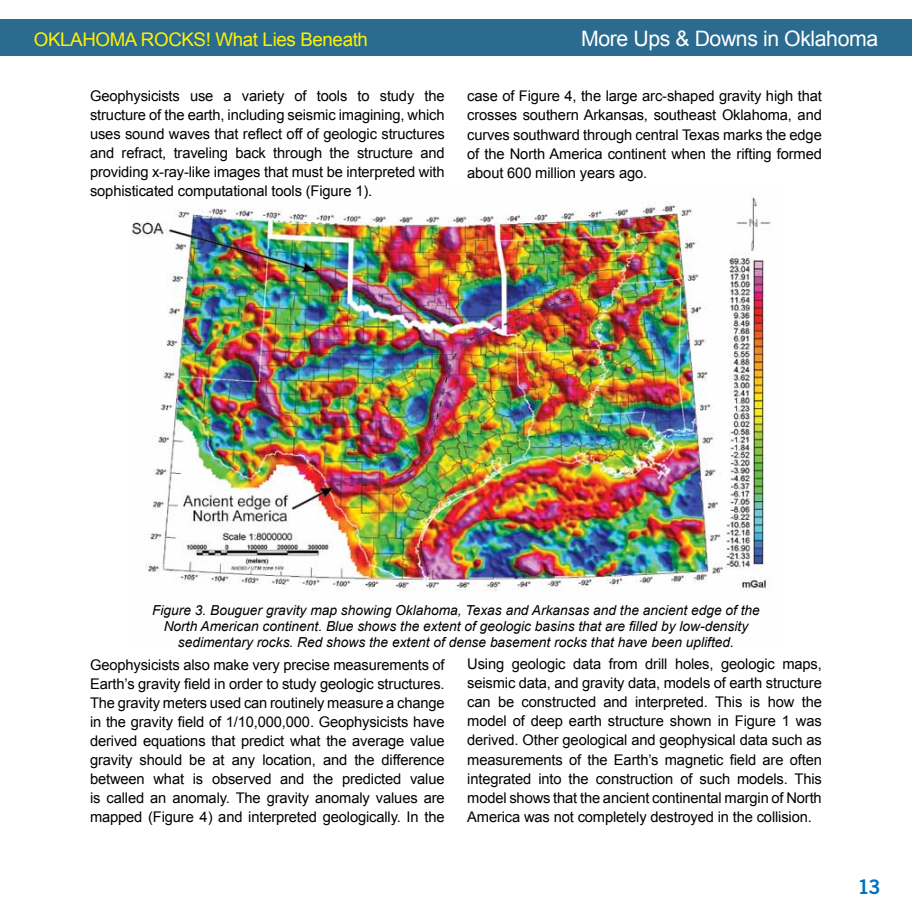
<style>
.page{position:relative;width:912px;height:912px;background:#fff}
.page>*{position:absolute;margin:0;border:0;box-sizing:border-box;transform-origin:0 0}
.t1{font:21.25px "Arial";letter-spacing:-.02em;color:#fff}
.t2{font:20px "Trade Gothic Bold Two";color:#0072bc}
.t3{font:18.75px "Arial";letter-spacing:-.02em;color:#fff200}
.t4{font:14.75px/19px "Arial";letter-spacing:-.01em;color:#000;text-align:justify}
.t5{font:italic 13.75px/16.2px "Arial";color:#000;text-align:center}
</style>
<div class="page">
<div style="left:0;top:19px;width:911px;height:36px;background:#2b6b8f"></div>
<img style="left:132px;top:195px;width:640px;height:396px">
<p class="t3" style="left:34px;top:27px;width:28px">Oklahoma</p>
<p class="t3" style="left:141px;top:27px;width:27px">Rocks</p>
<p class="t3" style="left:206px;top:27px;width:164px">! What Lies Beneath</p>
<h1 class="t1" style="left:581px;top:24px;width:298px">More Ups &amp; Downs in Oklahoma</h1>
<p class="t4" style="left:90px;top:87px;width:356px">Geophysicists use a variety of tools to study the structure of the earth, including seismic imagining, which uses sound waves that reflect off of geologic structures and refract, traveling back through the structure and providing x-ray-like images that must be interpreted with sophisticated computational tools (Figure 1).</p>
<p class="t4" style="left:467px;top:87px;width:356px">case of Figure 4, the large arc-shaped gravity high that crosses southern Arkansas, southeast Oklahoma, and curves southward through central Texas marks the edge of the North America continent when the rifting formed about 600 million years ago.</p>
<p class="t5" style="left:152px;top:601px;width:609px">Figure 3. Bouguer gravity map showing Oklahoma, Texas and Arkansas and the ancient edge of the<br>North American continent. Blue shows the extent of geologic basins that are filled by low-density sedimentary rocks. Red shows the extent of dense basement rocks that have been uplifted.</p>
<p class="t4" style="left:90px;top:655px;width:356px">Geophysicists also make very precise measurements of Earth’s gravity field in order to study geologic structures.<br>The gravity meters used can routinely measure a change in the gravity field of 1/10,000,000. Geophysicists have derived equations that predict what the average value gravity should be at any location, and the difference between what is observed and the predicted value is called an anomaly. The gravity anomaly values are mapped (Figure 4) and interpreted geologically. In the</p>
<p class="t4" style="left:467px;top:654px;width:356px">Using geologic data from drill holes, geologic maps, seismic data, and gravity data, models of earth structure can be constructed and interpreted. This is how the model of deep earth structure shown in Figure 1 was derived. Other geological and geophysical data such as measurements of the Earth’s magnetic field are often integrated into the construction of such models. This model shows that the ancient continental margin of North America was not completely destroyed in the collision.</p>
<h2 class="t2" style="left:857px;top:874px;width:25px">13</h2>
</div>
